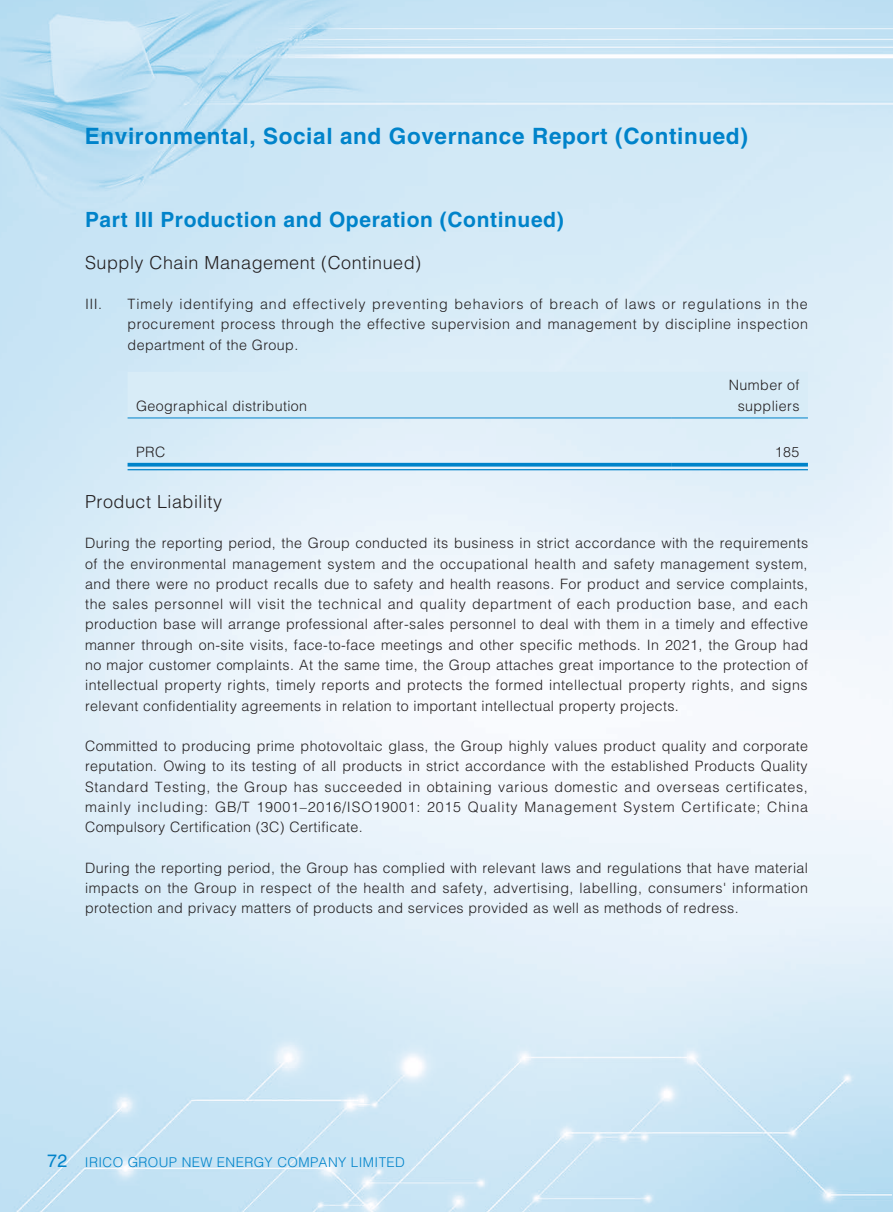
<style>
.page{position:relative;width:893px;height:1212px;background:#fff}
.page>*{position:absolute;margin:0;border:0;box-sizing:border-box;transform-origin:0 0}
.t1{font:700 22.5px "Helvetica LT Std";letter-spacing:.03em;color:#0083ca}
.t2{font:700 21px "Helvetica LT Std";letter-spacing:.03em;color:#0083ca}
.t3{font:300 18px "Helvetica LT Std";letter-spacing:.03em;color:#231f20}
.t4{font:300 14.25px/20.2px "Helvetica LT Std";letter-spacing:.03em;color:#231f20;text-align:justify}
.t5{font:300 13.5px "Helvetica LT Std";letter-spacing:.03em;color:#0083ca}
.s1{font-weight:400;font-size:18px}
</style>
<div class="page">
<img style="left:0;top:0;width:893px;height:1212px">
<div style="left:128px;top:372px;width:680px;height:46px;background:#d8ecf7"></div>
<hr style="left:128px;top:418px;width:544px;height:1px;background:#0083ca">
<hr style="left:672px;top:418px;width:136px;height:1px;background:#0083ca">
<svg style="left:128px;top:463px;width:544px;height:4px;background:#178ece"></svg>
<hr style="left:128px;top:469px;width:544px;height:1px;background:#0083ca">
<svg style="left:672px;top:463px;width:136px;height:4px"></svg>
<hr style="left:672px;top:469px;width:136px;height:1px;background:#0083ca">
<h1 class="t1" style="left:85px;top:122px;width:664px">Environmental, Social and Governance Report (Continued)</h1>
<h2 class="t2" style="left:85px;top:207px;width:480px">Part III Production and Operation (Continued)</h2>
<p class="t3" style="left:85px;top:251px;width:338px">Supply Chain Management (Continued)</p>
<p class="t4" style="left:85px;top:294px;width:19px">III.</p>
<p class="t4" style="left:128px;top:294px;width:682px">Timely identifying and effectively preventing behaviors of breach of laws or regulations in the procurement process through the effective supervision and management by discipline inspection department of the Group.</p>
<p class="t4" style="left:136px;top:395px;width:173px">Geographical distribution</p>
<p class="t4" style="left:729px;top:375px;width:72px;text-align:right">Number of suppliers</p>
<p class="t4" style="left:136px;top:442px;width:31px">PRC</p>
<p class="t4" style="left:775px;top:442px;width:26px">185</p>
<p class="t3" style="left:85px;top:490px;width:139px">Product Liability</p>
<p class="t4" style="left:85px;top:533px;width:725px">During the reporting period, the Group conducted its business in strict accordance with the requirements of the environmental management system and the occupational health and safety management system, and there were no product recalls due to safety and health reasons. For product and service complaints, the sales personnel will visit the technical and quality department of each production base, and each production base will arrange professional after-sales personnel to deal with them in a timely and effective manner through on-site visits, face-to-face meetings and other specific methods. In 2021, the Group had no major customer complaints. At the same time, the Group attaches great importance to the protection of intellectual property rights, timely reports and protects the formed intellectual property rights, and signs relevant confidentiality agreements in relation to important intellectual property projects.</p>
<p class="t4" style="left:85px;top:736px;width:725px">Committed to producing prime photovoltaic glass, the Group highly values product quality and corporate reputation. Owing to its testing of all products in strict accordance with the established Products Quality Standard Testing, the Group has succeeded in obtaining various domestic and overseas certificates, mainly including: GB/T 19001–2016/ISO19001: 2015 Quality Management System Certificate; China Compulsory Certification (3C) Certificate.</p>
<p class="t4" style="left:85px;top:857px;width:725px">During the reporting period, the Group has complied with relevant laws and regulations that have material impacts on the Group in respect of the health and safety, advertising, labelling, consumers' information protection and privacy matters of products and services provided as well as methods of redress.</p>
<p class="t5" style="left:47px;top:1154px;width:359px"><span class="s1">72</span> IRICO GROUP NEW ENERGY COMPANY LIMITED</p>
</div>
